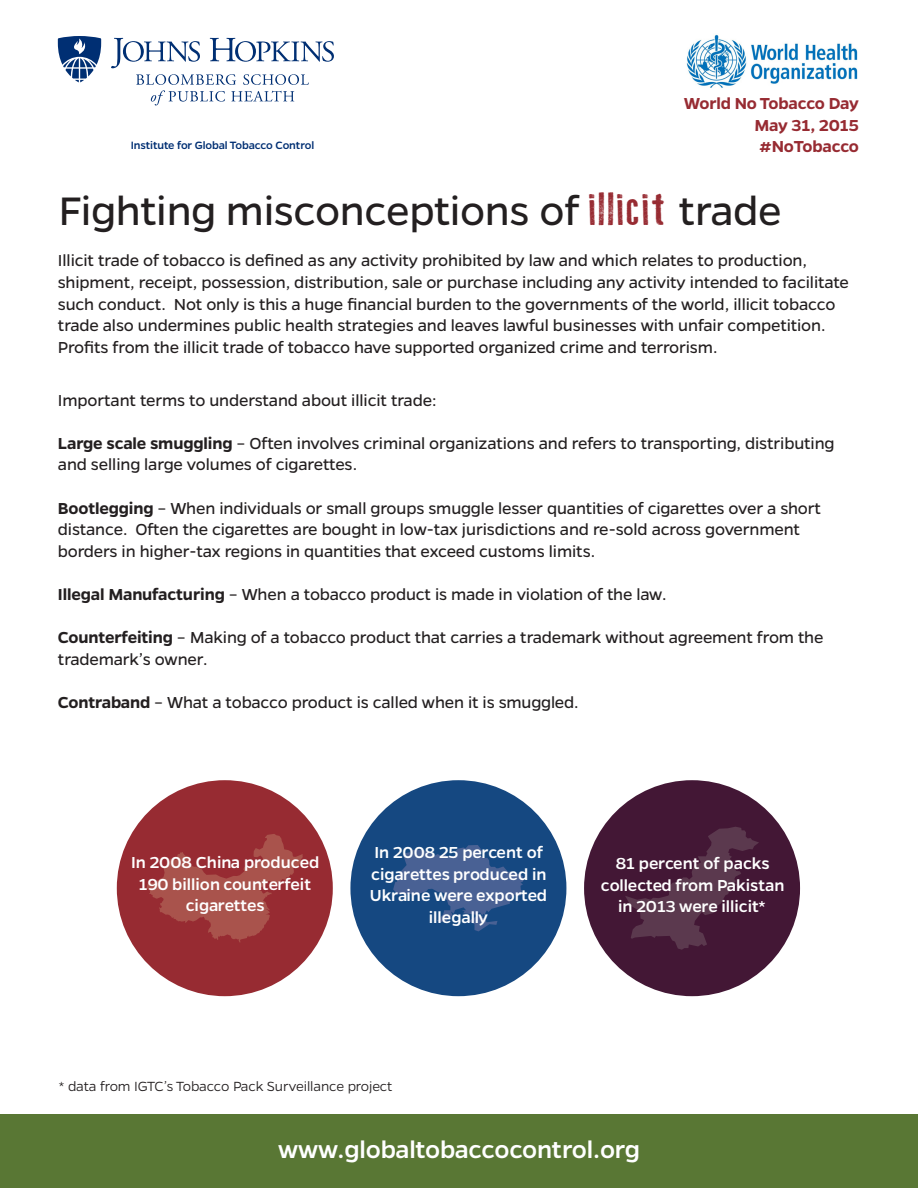
<style>
.page{position:relative;width:918px;height:1188px;background:#fff}
.page>*{position:absolute;margin:0;border:0;box-sizing:border-box;transform-origin:0 0}
.t1{font:45px "Gentona";letter-spacing:-.01em;color:#231f20}
.t2{font:500 27px "Gentona";letter-spacing:-.01em;color:#fff}
.t3{font:18px/21.6px "Gentona";letter-spacing:-.01em;color:#231f20}
.t4{font:500 18px/21.6px "Gentona";color:#fff;text-align:center}
.t5{font:600 18px "Gentona";letter-spacing:-.015em;color:#972b32}
.t6{font:300 15px "Gentona";letter-spacing:-.01em;color:#231f20}
.t7{font:500 12px "Gentona";letter-spacing:-.01em;color:#002f73}
.s1{font-family:"Old Press";color:#972b32}
.s2{font-weight:600}
</style>
<div class="page">
<div style="left:0;top:1114px;width:918px;height:74px;background:#597734"></div>
<img style="left:686px;top:34px;width:172px;height:54px">
<div style="left:350px;top:780px;width:216px;height:216px;background:#154881;border-radius:50%"></div>
<svg style="left:393px;top:845px;width:131px;height:86px"></svg>
<div style="left:117px;top:780px;width:216px;height:216px;background:#972b32;border-radius:50%"></div>
<svg style="left:147px;top:834px;width:156px;height:108px"></svg>
<div style="left:584px;top:780px;width:216px;height:216px;background:#431735;border-radius:50%"></div>
<svg style="left:625px;top:827px;width:134px;height:123px"></svg>
<svg style="left:58px;top:36px;width:43px;height:46px"></svg>
<svg style="left:210px;top:38px;width:124px;height:24px"></svg>
<svg style="left:111px;top:38px;width:89px;height:30px"></svg>
<svg style="left:136px;top:74px;width:173px;height:31px"></svg>
<p class="t7" style="left:131px;top:138px;width:185px">Institute for Global Tobacco Control</p>
<p class="t5" style="left:684px;top:93px;width:177px">World No Tobacco Day</p>
<p class="t5" style="left:754px;top:115px;width:106px">May 31, 2015</p>
<p class="t5" style="left:759px;top:136px;width:101px">#NoTobacco</p>
<p class="t1" style="left:58px;top:185px;width:725px">Fighting misconceptions of <span class="s1">illicit</span> trade</p>
<p class="t3" style="left:58px;top:250px;width:793px">Illicit trade of tobacco is defined as any activity prohibited by law and which relates to production, shipment, receipt, possession, distribution, sale or purchase including any activity intended to facilitate such conduct. Not only is this a huge financial burden to the governments of the world, illicit tobacco trade also undermines public health strategies and leaves lawful businesses with unfair competition.<br>Profits from the illicit trade of tobacco have supported organized crime and terrorism.</p>
<p class="t3" style="left:58px;top:389px;width:380px">Important terms to understand about illicit trade:</p>
<p class="t3" style="left:58px;top:432px;width:778px"><span class="s2">Large scale smuggling</span> – Often involves criminal organizations and refers to transporting, distributing and selling large volumes of cigarettes.</p>
<p class="t3" style="left:58px;top:497px;width:765px"><span class="s2">Bootlegging</span> – When individuals or small groups smuggle lesser quantities of cigarettes over a short distance. Often the cigarettes are bought in low-tax jurisdictions and re-sold across government borders in higher-tax regions in quantities that exceed customs limits.</p>
<p class="t3" style="left:58px;top:584px;width:610px"><span class="s2">Illegal Manufacturing</span> – When a tobacco product is made in violation of the law.</p>
<p class="t3" style="left:58px;top:627px;width:767px"><span class="s2">Counterfeiting</span> – Making of a tobacco product that carries a trademark without agreement from the trademark’s owner.</p>
<p class="t3" style="left:58px;top:692px;width:522px"><span class="s2">Contraband</span> – What a tobacco product is called when it is smuggled.</p>
<p class="t4" style="left:370px;top:842px;width:179px">In 2008 25 percent of cigarettes produced in<br>Ukraine were exported illegally</p>
<p class="t4" style="left:131px;top:852px;width:190px">In 2008 China produced<br>190 billion counterfeit cigarettes</p>
<p class="t4" style="left:601px;top:853px;width:185px">81 percent of packs collected from Pakistan in 2013 were illicit*</p>
<p class="t6" style="left:58px;top:1077px;width:336px">* data from IGTC’s Tobacco Pack Surveillance project</p>
<p class="t2" style="left:278px;top:1134px;width:363px">www.globaltobaccocontrol.org</p>
</div>
